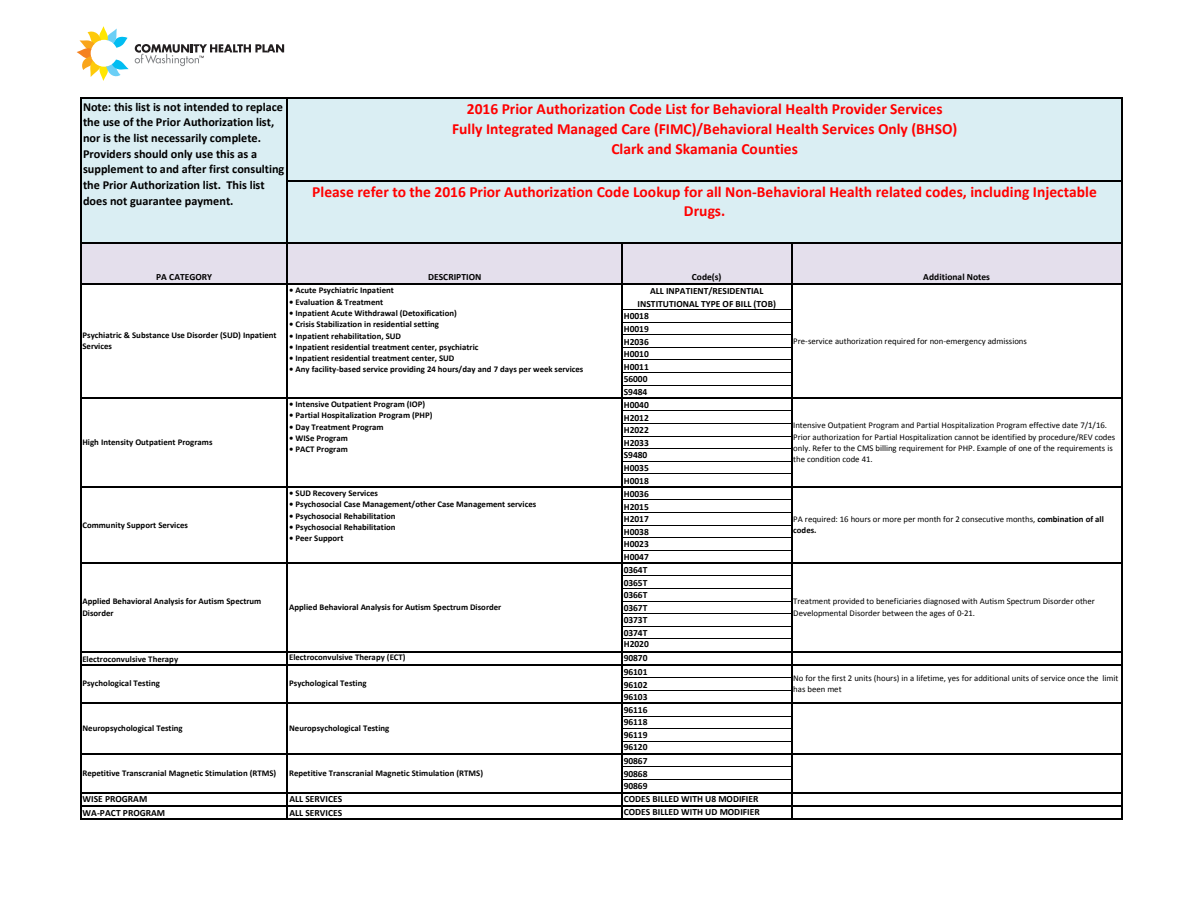
<style>
.page{position:relative;width:1188px;height:918px;background:#fff}
.page>*{position:absolute;margin:0;border:0;box-sizing:border-box;transform-origin:0 0}
.t1{font:700 15.45px/20px "Calibri";color:#f00;text-align:center}
.t2{font:700 12.15px/15.8px "Calibri";color:#000}
.t3{font:700 9.45px/12.6px "Calibri";letter-spacing:-.005em;color:#000}
.t4{font:700 8.7px/11.2px "Calibri";letter-spacing:.005em;color:#000}
.t5{font:8.7px/11.2px "Calibri";color:#000}
.s1{font-weight:700}
</style>
<div class="page">
<svg style="left:135px;top:44px;width:149px;height:22px"></svg>
<svg style="left:77px;top:26px;width:52px;height:55px"></svg>
<div style="left:81px;top:99px;width:1041px;height:144px;background:#daeef3"></div>
<div style="left:81px;top:243px;width:1041px;height:42px;background:#e4dfec"></div>
<hr style="left:80px;top:98px;width:2px;height:722px;background:#000">
<hr style="left:287px;top:99px;width:1px;height:721px;background:#000">
<hr style="left:1121px;top:99px;width:2px;height:721px;background:#000">
<hr style="left:621px;top:244px;width:2px;height:576px;background:#000">
<hr style="left:791px;top:244px;width:1px;height:576px;background:#000">
<hr style="left:82px;top:98px;width:1041px;height:1px;background:#000">
<hr style="left:288px;top:180px;width:835px;height:2px;background:#000">
<hr style="left:82px;top:242px;width:1041px;height:2px;background:#000">
<hr style="left:82px;top:284px;width:1041px;height:1px;background:#000">
<hr style="left:623px;top:309px;width:168px;height:1px;background:#000">
<hr style="left:623px;top:322px;width:168px;height:1px;background:#000">
<hr style="left:623px;top:334px;width:168px;height:1px;background:#000">
<hr style="left:623px;top:347px;width:168px;height:1px;background:#000">
<hr style="left:623px;top:359px;width:168px;height:1px;background:#000">
<hr style="left:623px;top:372px;width:168px;height:1px;background:#000">
<hr style="left:623px;top:385px;width:168px;height:1px;background:#000">
<hr style="left:82px;top:397px;width:1041px;height:2px;background:#000">
<hr style="left:623px;top:410px;width:168px;height:1px;background:#000">
<hr style="left:623px;top:423px;width:168px;height:1px;background:#000">
<hr style="left:623px;top:436px;width:168px;height:1px;background:#000">
<hr style="left:623px;top:448px;width:168px;height:1px;background:#000">
<hr style="left:623px;top:461px;width:168px;height:1px;background:#000">
<hr style="left:623px;top:473px;width:168px;height:1px;background:#000">
<hr style="left:82px;top:486px;width:1041px;height:2px;background:#000">
<hr style="left:623px;top:499px;width:168px;height:1px;background:#000">
<hr style="left:623px;top:512px;width:168px;height:1px;background:#000">
<hr style="left:623px;top:525px;width:168px;height:1px;background:#000">
<hr style="left:623px;top:537px;width:168px;height:1px;background:#000">
<hr style="left:623px;top:550px;width:168px;height:1px;background:#000">
<hr style="left:82px;top:563px;width:1041px;height:1px;background:#000">
<hr style="left:623px;top:575px;width:168px;height:1px;background:#000">
<hr style="left:623px;top:588px;width:168px;height:1px;background:#000">
<hr style="left:623px;top:601px;width:168px;height:1px;background:#000">
<hr style="left:623px;top:613px;width:168px;height:1px;background:#000">
<hr style="left:623px;top:626px;width:168px;height:1px;background:#000">
<hr style="left:623px;top:638px;width:168px;height:1px;background:#000">
<hr style="left:82px;top:651px;width:1041px;height:2px;background:#000">
<hr style="left:82px;top:664px;width:1041px;height:2px;background:#000">
<hr style="left:623px;top:677px;width:168px;height:1px;background:#000">
<hr style="left:623px;top:690px;width:168px;height:1px;background:#000">
<hr style="left:82px;top:703px;width:1041px;height:1px;background:#000">
<hr style="left:623px;top:716px;width:168px;height:1px;background:#000">
<hr style="left:623px;top:728px;width:168px;height:1px;background:#000">
<hr style="left:623px;top:741px;width:168px;height:1px;background:#000">
<hr style="left:82px;top:754px;width:1041px;height:1px;background:#000">
<hr style="left:623px;top:767px;width:168px;height:1px;background:#000">
<hr style="left:623px;top:779px;width:168px;height:1px;background:#000">
<hr style="left:82px;top:792px;width:1041px;height:2px;background:#000">
<hr style="left:82px;top:805px;width:1041px;height:2px;background:#000">
<hr style="left:82px;top:818px;width:1041px;height:2px;background:#000">
<p class="t2" style="left:83px;top:99px;width:203px">Note: this list is not intended to replace the use of the Prior Authorization list, nor is the list necessarily complete.<br>Providers should only use this as a supplement to and after first consulting the Prior Authorization list. This list does not guarantee payment.</p>
<p class="t1" style="left:452px;top:99px;width:507px">2016 Prior Authorization Code List for Behavioral Health Provider Services<br>Fully Integrated Managed Care (FIMC)/Behavioral Health Services Only (BHSO)<br>Clark and Skamania Counties</p>
<p class="t1" style="left:312px;top:181px;width:786px">Please refer to the 2016 Prior Authorization Code Lookup for all Non-Behavioral Health related codes, including Injectable<br>Drugs.</p>
<p class="t3" style="left:156px;top:270px;width:58px">PA CATEGORY</p>
<p class="t3" style="left:428px;top:270px;width:55px">DESCRIPTION</p>
<p class="t3" style="left:692px;top:270px;width:31px">Code(s)</p>
<p class="t3" style="left:923px;top:270px;width:68px">Additional Notes</p>
<p class="t3" style="left:650px;top:285px;width:115px">ALL INPATIENT/RESIDENTIAL</p>
<p class="t3" style="left:638px;top:297px;width:140px">INSTITUTIONAL TYPE OF BILL (TOB)</p>
<p class="t3" style="left:624px;top:310px;width:27px">H0018</p>
<p class="t3" style="left:624px;top:322px;width:27px">H0019</p>
<p class="t3" style="left:624px;top:335px;width:27px">H2036</p>
<p class="t3" style="left:624px;top:348px;width:27px">H0010</p>
<p class="t3" style="left:624px;top:360px;width:27px">H0011</p>
<p class="t3" style="left:624px;top:373px;width:25px">56000</p>
<p class="t3" style="left:624px;top:385px;width:25px">S9484</p>
<p class="t3" style="left:624px;top:399px;width:27px">H0040</p>
<p class="t3" style="left:624px;top:411px;width:27px">H2012</p>
<p class="t3" style="left:624px;top:424px;width:27px">H2022</p>
<p class="t3" style="left:624px;top:436px;width:27px">H2033</p>
<p class="t3" style="left:624px;top:449px;width:25px">S9480</p>
<p class="t3" style="left:624px;top:462px;width:27px">H0035</p>
<p class="t3" style="left:624px;top:474px;width:27px">H0018</p>
<p class="t3" style="left:624px;top:488px;width:27px">H0036<br>H2015<br>H2017<br>H0038<br>H0023<br>H0047<br>0364T<br>0365T<br>0366T<br>0367T<br>0373T<br>0374T</p>
<p class="t3" style="left:624px;top:638px;width:27px">H2020</p>
<p class="t4" style="left:82px;top:653px;width:97px">Electroconvulsive Therapy</p>
<p class="t4" style="left:289px;top:652px;width:118px">Electroconvulsive Therapy (ECT)</p>
<p class="t3" style="left:624px;top:650px;width:25px;line-height:14.4px">90870<br>96101</p>
<p class="t3" style="left:624px;top:678px;width:25px;text-align:justify">96102<br>96103<br>96116<br>96118<br>96119</p>
<p class="t3" style="left:624px;top:739px;width:25px;line-height:14.4px">96120<br>90867</p>
<p class="t3" style="left:624px;top:767px;width:25px">90868<br>90869</p>
<p class="t3" style="left:83px;top:793px;width:66px">WISE PROGRAM</p>
<p class="t3" style="left:289px;top:793px;width:54px">ALL SERVICES</p>
<p class="t3" style="left:624px;top:793px;width:136px">CODES BILLED WITH U8 MODIFIER</p>
<p class="t3" style="left:83px;top:806px;width:84px">WA-PACT PROGRAM</p>
<p class="t3" style="left:289px;top:806px;width:54px">ALL SERVICES</p>
<p class="t3" style="left:624px;top:806px;width:137px">CODES BILLED WITH UD MODIFIER</p>
<p class="t4" style="left:289px;top:285px;width:106px">• Acute Psychiatric Inpatient</p>
<p class="t4" style="left:289px;top:296px;width:96px">• Evaluation &amp; Treatment</p>
<p class="t4" style="left:289px;top:307px;width:169px">• Inpatient Acute Withdrawal (Detoxification)</p>
<p class="t4" style="left:289px;top:319px;width:151px">• Crisis Stabilization in residential setting</p>
<p class="t4" style="left:289px;top:330px;width:113px">• Inpatient rehabilitation, SUD</p>
<p class="t4" style="left:289px;top:341px;width:191px">• Inpatient residential treatment center, psychiatric</p>
<p class="t4" style="left:289px;top:353px;width:167px">• Inpatient residential treatment center, SUD</p>
<p class="t4" style="left:289px;top:364px;width:296px">• Any facility-based service providing 24 hours/day and 7 days per week services</p>
<p class="t4" style="left:82px;top:330px;width:196px">Psychiatric &amp; Substance Use Disorder (SUD) Inpatient<br>Services</p>
<p class="t5" style="left:793px;top:335px;width:235px">Pre-service authorization required for non-emergency admissions</p>
<p class="t4" style="left:289px;top:399px;width:138px">• Intensive Outpatient Program (IOP)</p>
<p class="t4" style="left:289px;top:410px;width:145px">• Partial Hospitalization Program (PHP)</p>
<p class="t4" style="left:289px;top:421px;width:96px">• Day Treatment Program</p>
<p class="t4" style="left:289px;top:433px;width:60px">• WISe Program</p>
<p class="t4" style="left:289px;top:444px;width:60px">• PACT Program</p>
<p class="t5" style="left:793px;top:420px;width:324px">Intensive Outpatient Program and Partial Hospitalization Program effective date 7/1/16.<br>Prior authorization for Partial Hospitalization cannot be identified by procedure/REV codes only. Refer to the CMS billing requirement for PHP. Example of one of the requirements is the condition code 41.</p>
<p class="t4" style="left:82px;top:437px;width:132px">High Intensity Outpatient Programs</p>
<p class="t4" style="left:289px;top:488px;width:90px">• SUD Recovery Services</p>
<p class="t4" style="left:289px;top:499px;width:249px">• Psychosocial Case Management/other Case Management services</p>
<p class="t4" style="left:289px;top:510px;width:108px">• Psychosocial Rehabilitation</p>
<p class="t4" style="left:289px;top:522px;width:108px">• Psychosocial Rehabilitation</p>
<p class="t4" style="left:289px;top:533px;width:56px">• Peer Support</p>
<p class="t5" style="left:793px;top:514px;width:312px">PA required: 16 hours or more per month for 2 consecutive months, <span class="s1">combination of all codes.</span></p>
<p class="t4" style="left:82px;top:519px;width:107px">Community Support Services</p>
<p class="t4" style="left:82px;top:596px;width:180px">Applied Behavioral Analysis for Autism Spectrum<br>Disorder</p>
<p class="t4" style="left:289px;top:602px;width:214px">Applied Behavioral Analysis for Autism Spectrum Disorder</p>
<p class="t5" style="left:793px;top:596px;width:303px">Treatment provided to beneficiaries diagnosed with Autism Spectrum Disorder other<br>Developmental Disorder between the ages of 0-21.</p>
<p class="t5" style="left:793px;top:673px;width:327px">No for the first 2 units (hours) in a lifetime, yes for additional units of service once the limit has been met</p>
<p class="t4" style="left:82px;top:678px;width:79px">Psychological Testing</p>
<p class="t4" style="left:289px;top:678px;width:79px">Psychological Testing</p>
<p class="t4" style="left:82px;top:723px;width:102px">Neuropsychological Testing</p>
<p class="t4" style="left:289px;top:723px;width:102px">Neuropsychological Testing</p>
<p class="t4" style="left:82px;top:767px;width:195px">Repetitive Transcranial Magnetic Stimulation (RTMS)</p>
<p class="t4" style="left:289px;top:767px;width:195px">Repetitive Transcranial Magnetic Stimulation (RTMS)</p>
</div>
